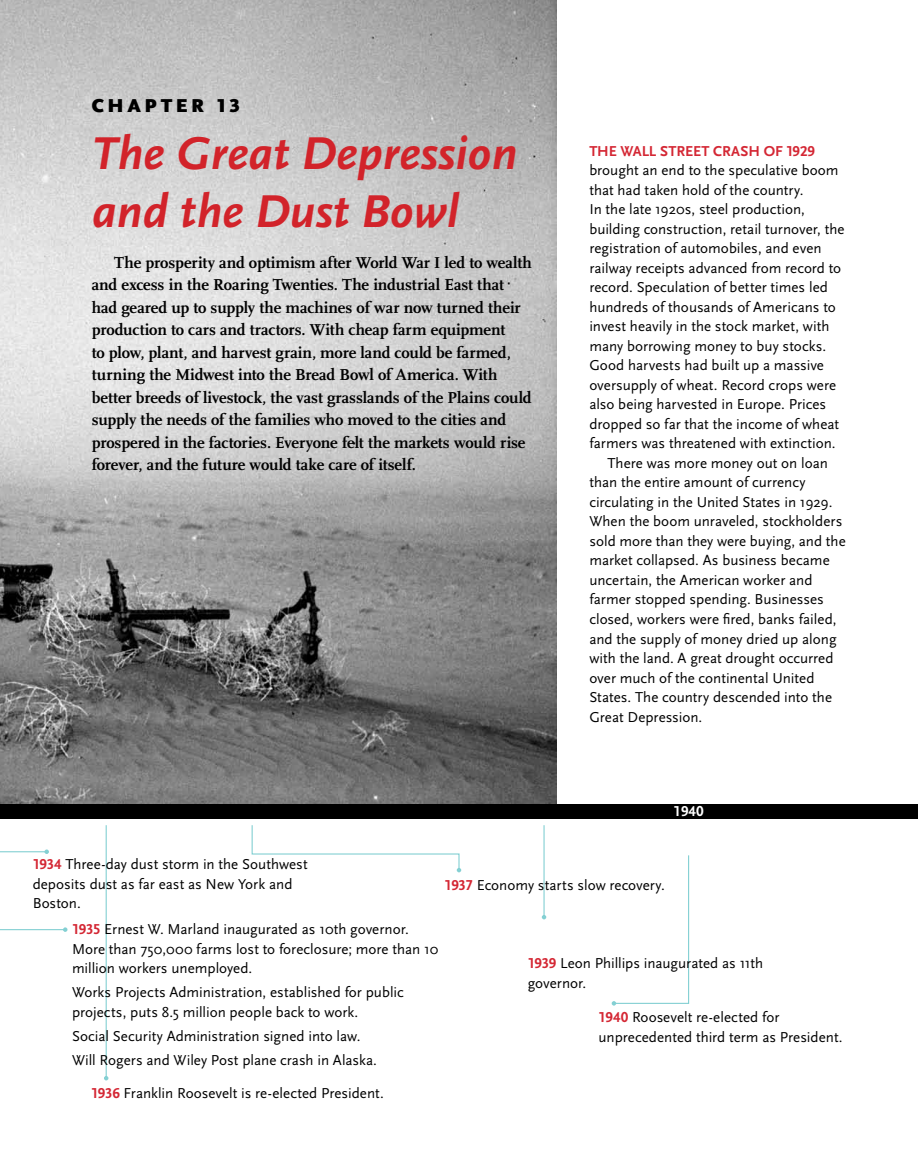
<style>
.page{position:relative;width:918px;height:1175px;background:#fff}
.page>*{position:absolute;margin:0;border:0;box-sizing:border-box;transform-origin:0 0}
.t1{font:italic 700 48px/57.6px "Scala Sans OT";color:#d2232a}
.t2{font:900 19.5px "Scala Sans OT";letter-spacing:.18em;color:#000}
.t3{font:700 16.5px/22.5px "Scala OT";letter-spacing:-.005em;color:#000}
.t4{font:15px/19.5px "Scala Sans OT";color:#000}
.t5{font:700 15px "Scala Sans OT";letter-spacing:-.01em;color:#d42734}
.t6{font:700 15px "Scala Sans OT";color:#fff}
.s1{font-weight:700;color:#d42734}
</style>
<div class="page">
<img style="left:0;top:0;width:557px;height:804px">
<div style="left:0;top:804px;width:918px;height:14px;background:#000"></div>
<hr style="left:106px;top:825px;width:1px;height:253px;background:#84d0d3">
<svg style="left:104px;top:1076px;width:4px;height:4px"></svg>
<hr style="left:543px;top:825px;width:2px;height:92px;background:#84d0d3">
<svg style="left:542px;top:915px;width:4px;height:4px"></svg>
<svg style="left:0;top:849px;width:68px;height:83px"></svg>
<svg style="left:251px;top:825px;width:210px;height:47px"></svg>
<svg style="left:612px;top:855px;width:78px;height:150px"></svg>
<h2 class="t2" style="left:92px;top:94px;width:150px">CHAPTER 13</h2>
<h1 class="t1" style="left:92px;top:126px;width:427px">The Great Depression and the Dust Bowl</h1>
<p class="t3" style="left:92px;top:251px;width:442px;text-indent:23px">The prosperity and optimism after World War I led to wealth and excess in the Roaring Twenties. The industrial East that had geared up to supply the machines of war now turned their production to cars and tractors. With cheap farm equipment<br>to plow, plant, and harvest grain, more land could be farmed, turning the Midwest into the Bread Bowl of America. With better breeds of livestock, the vast grasslands of the Plains could supply the needs of the families who moved to the cities and prospered in the factories. Everyone felt the markets would rise forever, and the future would take care of itself.</p>
<p class="t5" style="left:589px;top:142px;width:53px">THE WALL</p>
<p class="t5" style="left:660px;top:142px;width:18px">STREET</p>
<p class="t5" style="left:713px;top:142px;width:103px">CRASH OF 1929</p>
<p class="t4" style="left:589px;top:161px;width:251px">brought an end to the speculative boom</p>
<p class="t4" style="left:589px;top:180px;width:216px">that had taken hold of the country.</p>
<p class="t4" style="left:589px;top:200px;width:217px">In the late 1920s, steel production,</p>
<p class="t4" style="left:589px;top:219px;width:257px">building construction, retail turnover, the</p>
<p class="t4" style="left:589px;top:239px;width:234px">registration of automobiles, and even</p>
<p class="t4" style="left:589px;top:258px;width:253px">railway receipts advanced from record to</p>
<p class="t4" style="left:589px;top:278px;width:240px">record. Speculation of better times led</p>
<p class="t4" style="left:589px;top:297px;width:248px">hundreds of thousands of Americans to</p>
<p class="t4" style="left:589px;top:317px;width:242px">invest heavily in the stock market, with</p>
<p class="t4" style="left:589px;top:336px;width:238px">many borrowing money to buy stocks.</p>
<p class="t4" style="left:589px;top:356px;width:236px">Good harvests had built up a massive</p>
<p class="t4" style="left:589px;top:375px;width:248px">oversupply of wheat. Record crops were</p>
<p class="t4" style="left:589px;top:395px;width:238px">also being harvested in Europe. Prices</p>
<p class="t4" style="left:589px;top:414px;width:251px">dropped so far that the income of wheat</p>
<p class="t4" style="left:589px;top:434px;width:248px">farmers was threatened with extinction.</p>
<p class="t4" style="left:607px;top:453px;width:222px">There was more money out on loan</p>
<p class="t4" style="left:589px;top:473px;width:218px">than the entire amount of currency</p>
<p class="t4" style="left:589px;top:492px;width:245px">circulating in the United States in 1929.</p>
<p class="t4" style="left:589px;top:512px;width:255px">When the boom unraveled, stockholders</p>
<p class="t4" style="left:589px;top:531px;width:258px">sold more than they were buying, and the</p>
<p class="t4" style="left:589px;top:551px;width:242px">market collapsed. As business became</p>
<p class="t4" style="left:589px;top:570px;width:225px">uncertain, the American worker and</p>
<p class="t4" style="left:589px;top:590px;width:236px">farmer stopped spending. Businesses</p>
<p class="t4" style="left:589px;top:609px;width:249px">closed, workers were fired, banks failed,</p>
<p class="t4" style="left:589px;top:629px;width:249px">and the supply of money dried up along</p>
<p class="t4" style="left:589px;top:648px;width:246px">with the land. A great drought occurred</p>
<p class="t4" style="left:589px;top:668px;width:227px">over much of the continental United</p>
<p class="t4" style="left:589px;top:687px;width:244px">States. The country descended into the</p>
<p class="t4" style="left:589px;top:707px;width:114px">Great Depression.</p>
<p class="t6" style="left:674px;top:802px;width:31px">1940</p>
<p class="t4" style="left:33px;top:855px;width:276px"><span class="s1">1934</span> Three-day dust storm in the Southwest deposits dust as far east as New York and<br>Boston.</p>
<p class="t4" style="left:72px;top:919px;width:368px"><span class="s1">1935</span> Ernest W. Marland inaugurated as 10th governor.<br>More than 750,000 farms lost to foreclosure; more than 10 million workers unemployed.</p>
<p class="t4" style="left:72px;top:982px;width:333px">Works Projects Administration, established for public projects, puts 8.5 million people back to work.</p>
<p class="t4" style="left:72px;top:1024px;width:307px;line-height:24px">Social Security Administration signed into law.<br>Will Rogers and Wiley Post plane crash in Alaska.</p>
<p class="t4" style="left:91px;top:1084px;width:294px"><span class="s1">1936</span> Franklin Roosevelt is re-elected President.</p>
<p class="t4" style="left:445px;top:875px;width:222px"><span class="s1">1937</span> Economy starts slow recovery.</p>
<p class="t4" style="left:528px;top:954px;width:237px"><span class="s1">1939</span> Leon Phillips inaugurated as 11th governor.</p>
<p class="t4" style="left:599px;top:1008px;width:246px"><span class="s1">1940</span> Roosevelt re-elected for unprecedented third term as President.</p>
</div>
